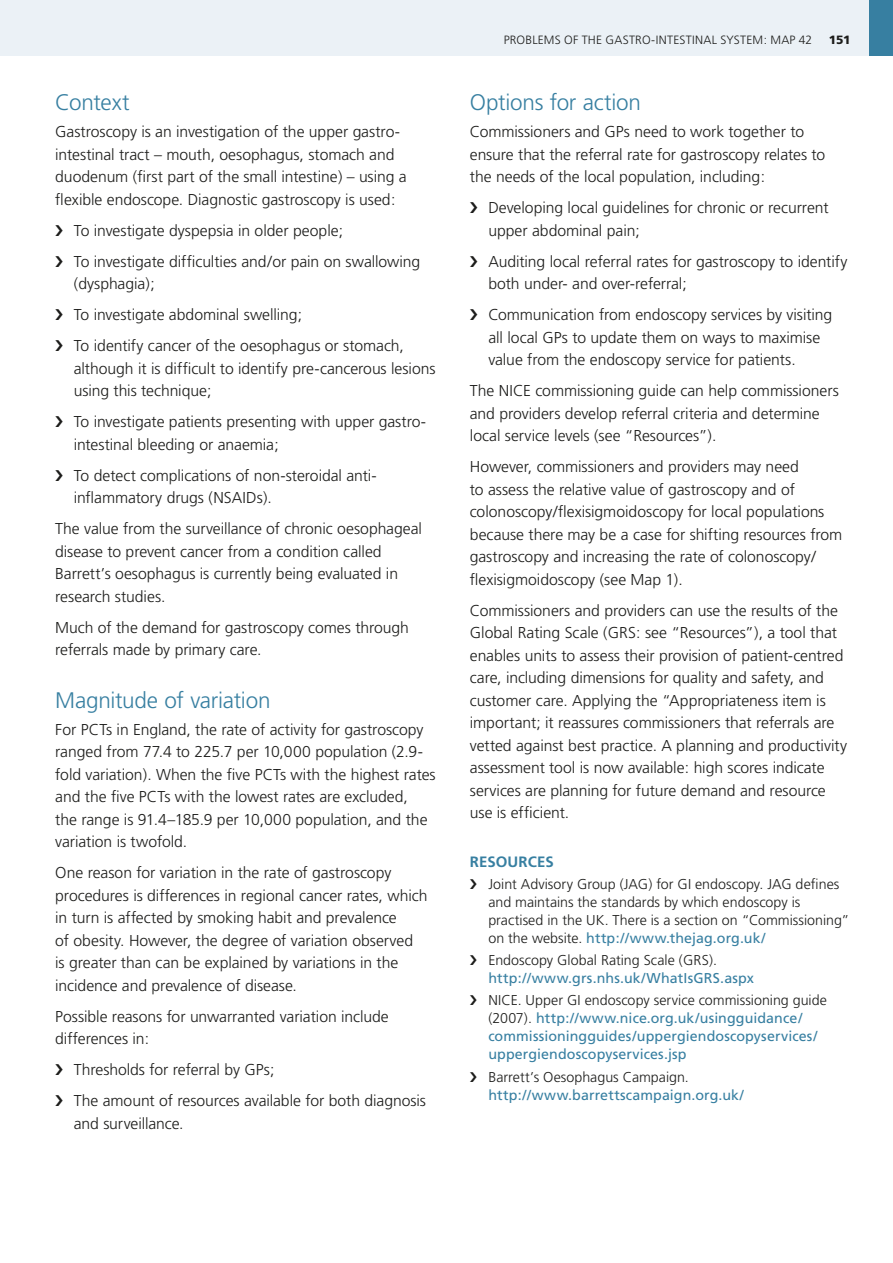
<style>
.page{position:relative;width:893px;height:1263px;background:#fff}
.page>*{position:absolute;margin:0;border:0;box-sizing:border-box;transform-origin:0 0}
.t1{font:300 22.5px "Frutiger";letter-spacing:-.01em;color:#377fa1}
.t2{font:300 15.75px/22.5px "Frutiger";letter-spacing:-.005em;color:#1d1d1b}
.t3{font:700 15px "Frutiger";color:#377fa1}
.t4{font:300 14.25px/18px "Frutiger";color:#1d1d1b}
.t5{font:14.25px/18px "Frutiger";letter-spacing:.005em;color:#377fa1}
.t6{font:300 12px "Frutiger";letter-spacing:.015em;color:#1d1d1b}
.t7{font:900 12px "Frutiger";color:#1d1d1b}
.s1{font-weight:400;color:#377fa1}
.s2{font-weight:300;color:#1d1d1b}
</style>
<div class="page">
<div style="left:0;top:0;width:893px;height:55px;background:#ebf1f6"></div>
<div style="left:870px;top:0;width:23px;height:55px;background:#377fa1"></div>
<h1 class="t1" style="left:55px;top:90px;width:76px">Context</h1>
<p class="t2" style="left:55px;top:121px;width:353px">Gastroscopy is an investigation of the upper gastro&shy;intestinal tract – mouth, oesophagus, stomach and duodenum (first part of the small intestine) – using a flexible endoscope. Diagnostic gastroscopy is used:</p>
<p class="t2" style="left:74px;top:215px;width:348px;line-height:31px">To investigate dyspepsia in older people;<br>To investigate difficulties and/or pain on swallowing</p>
<p class="t2" style="left:74px;top:268px;width:332px;line-height:31px">(dysphagia);<br>To investigate abdominal swelling;<br>To identify cancer of the oesophagus or stomach,</p>
<p class="t2" style="left:74px;top:357px;width:363px">although it is difficult to identify pre-cancerous lesions using this technique;</p>
<p class="t2" style="left:74px;top:411px;width:354px">To investigate patients presenting with upper gastro&shy;intestinal bleeding or anaemia;</p>
<p class="t2" style="left:74px;top:464px;width:305px">To detect complications of non-steroidal anti&shy;inflammatory drugs (NSAIDs).</p>
<p class="t2" style="left:55px;top:518px;width:368px">The value from the surveillance of chronic oesophageal disease to prevent cancer from a condition called Barrett’s oesophagus is currently being evaluated in research studies.</p>
<p class="t2" style="left:55px;top:616px;width:355px">Much of the demand for gastroscopy comes through referrals made by primary care.</p>
<h1 class="t1" style="left:55px;top:687px;width:217px">Magnitude of variation</h1>
<p class="t2" style="left:55px;top:718px;width:382px">For PCTs in England, the rate of activity for gastroscopy ranged from 77.4 to 225.7 per 10,000 population (2.9- fold variation). When the five PCTs with the highest rates and the five PCTs with the lowest rates are excluded,<br>the range is 91.4–185.9 per 10,000 population, and the variation is twofold.</p>
<p class="t2" style="left:55px;top:862px;width:374px">One reason for variation in the rate of gastroscopy procedures is differences in regional cancer rates, which in turn is affected by smoking habit and prevalence<br>of obesity. However, the degree of variation observed<br>is greater than can be explained by variations in the incidence and prevalence of disease.</p>
<p class="t2" style="left:55px;top:1005px;width:335px">Possible reasons for unwarranted variation include differences in:</p>
<p class="t2" style="left:74px;top:1054px;width:354px;line-height:31px">Thresholds for referral by GPs;<br>The amount of resources available for both diagnosis</p>
<p class="t2" style="left:74px;top:1112px;width:111px">and surveillance.</p>
<p class="t6" style="left:504px;top:33px;width:15px">Problems</p>
<p class="t6" style="left:564px;top:33px;width:26px">of the</p>
<p class="t6" style="left:605px;top:33px;width:17px">Gastro</p>
<p class="t6" style="left:651px;top:33px;width:15px">-Intestinal</p>
<p class="t6" style="left:720px;top:33px;width:15px">System</p>
<p class="t6" style="left:764px;top:33px;width:16px">: map</p>
<p class="t6" style="left:799px;top:33px;width:15px">42</p>
<p class="t7" style="left:829px;top:32px;width:23px">151</p>
<h1 class="t1" style="left:470px;top:90px;width:173px">Options for action</h1>
<p class="t2" style="left:470px;top:121px;width:357px">Commissioners and GPs need to work together to ensure that the referral rate for gastroscopy relates to the needs of the local population, including:</p>
<p class="t2" style="left:488px;top:197px;width:342px">Developing local guidelines for chronic or recurrent upper abdominal pain;</p>
<p class="t2" style="left:488px;top:250px;width:361px">Auditing local referral rates for gastroscopy to identify both under- and over-referral;</p>
<p class="t2" style="left:488px;top:304px;width:345px">Communication from endoscopy services by visiting all local GPs to update them on ways to maximise value from the endoscopy service for patients.</p>
<p class="t2" style="left:470px;top:380px;width:371px">The NICE commissioning guide can help commissioners and providers develop referral criteria and determine local service levels (see “Resources”).</p>
<p class="t2" style="left:470px;top:456px;width:374px">However, commissioners and providers may need<br>to assess the relative value of gastroscopy and of colonoscopy/flexisigmoidoscopy for local populations because there may be a case for shifting resources from gastroscopy and increasing the rate of colonoscopy/ flexisigmoidoscopy (see Map 1).</p>
<p class="t2" style="left:470px;top:599px;width:379px">Commissioners and providers can use the results of the Global Rating Scale (GRS: see “Resources”), a tool that enables units to assess their provision of patient-centred care, including dimensions for quality and safety, and customer care. Applying the “Appropriateness item is important; it reassures commissioners that referrals are vetted against best practice. A planning and productivity assessment tool is now available: high scores indicate services are planning for future demand and resource use is efficient.</p>
<p class="t3" style="left:470px;top:852px;width:20px">RESOURCES</p>
<p class="t4" style="left:488px;top:875px;width:363px">Joint Advisory Group (JAG) for GI endoscopy. JAG defines and maintains the standards by which endoscopy is practised in the UK. There is a section on “Commissioning” on the website. <span class="s1">http://www.thejag.org.uk/</span></p>
<p class="t4" style="left:488px;top:951px;width:230px">Endoscopy Global Rating Scale (GRS).</p>
<p class="t5" style="left:488px;top:969px;width:267px">http://www.grs.nhs.uk/WhatIsGRS.aspx</p>
<p class="t5" style="left:488px;top:991px;width:340px"><span class="s2">NICE. Upper GI endoscopy service commissioning guide (2007).</span> http://www.nice.org.uk/usingguidance/ commissioningguides/uppergiendoscopyservices/ uppergiendoscopyservices.jsp</p>
<p class="t4" style="left:488px;top:1068px;width:202px">Barrett’s Oesophagus Campaign.</p>
<p class="t5" style="left:488px;top:1086px;width:257px">http://www.barrettscampaign.org.uk/</p>
</div>
